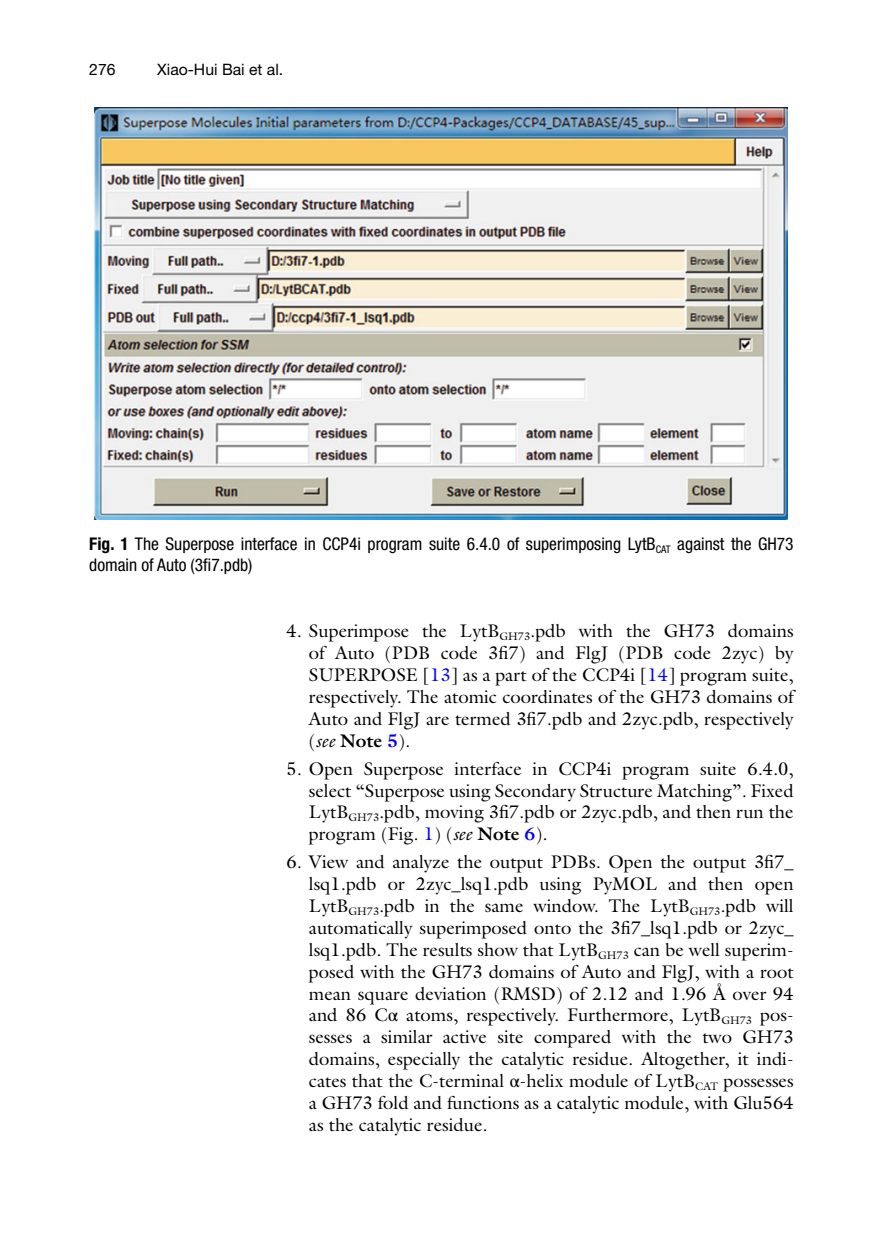
<style>
.page{position:relative;width:883px;height:1260px;background:#fff}
.page>*{position:absolute;margin:0;border:0;box-sizing:border-box;transform-origin:0 0}
.t1{font:18.38px/21.9px "Cjcqst Galliard";color:#000;text-align:justify}
.t2{font:700 18.38px "Whtpvf Galliard";color:#000}
.t3{font:condensed 17.5px/21px "Ffsvcl Helvetica Neue";color:#000}
.t4{font:15.75px "Lskmhq Helvetica Neue";color:#000}
.s1{font-family:"Nlpjnj Helvetica Neue";font-weight:700}
.s2{color:#0000fa}
.s3{font-family:"Cjcqst Galliard";font-weight:400}
.s4{font-family:"Hnxnmm Galliard";font-weight:400;font-style:italic}
.s5{font-family:"Hnxnmm Galliard";font-style:italic}
.s6{font-family:"Whtpvf Galliard";font-weight:700}
.s7{font-family:"Whtpvf Galliard";font-weight:700;color:#0000fa}
.s8{font-family:"Dmylch STIX General"}
</style>
<div class="page">
<img style="left:95px;top:107px;width:693px;height:412px">
<p class="t4" style="left:89px;top:64px;width:28px">276</p>
<p class="t4" style="left:157px;top:64px;width:127px">Xiao-Hui Bai et al.</p>
<p class="t3" style="left:89px;top:535px;width:706px"><span class="s1">Fig. 1</span> The Superpose interface in CCP4i program suite 6.4.0 of superimposing LytB <sub>CAT</sub> against the GH73 domain of Auto (3fi7.pdb)</p>
<p class="t1" style="left:309px;top:622px;width:486px;text-indent:-22px">4. Superimpose the LytB <sub>GH73</sub>.pdb with the GH73 domains of Auto (PDB code 3fi7) and FlgJ (PDB code 2zyc) by SUPERPOSE [ <span class="s2">13</span>] as a part of the CCP4i [ <span class="s2">14</span>] program suite, respectively. The atomic coordinates of the GH73 domains of Auto and FlgJ are termed 3fi7.pdb and 2zyc.pdb, respectively</p>
<p class="t2" style="left:309px;top:733px;width:103px"><span class="s3">(</span> <span class="s4">see</span> Note <span class="s2">5</span><span class="s3">).</span></p>
<p class="t1" style="left:309px;top:759px;width:486px;text-indent:-22px">5. Open Superpose interface in CCP4i program suite 6.4.0, select “Superpose using Secondary Structure Matching”. Fixed LytB <sub>GH73</sub>.pdb, moving 3fi7.pdb or 2zyc.pdb, and then run the program (Fig. <span class="s2">1</span>) ( <span class="s5">see</span> <span class="s6">Note</span> <span class="s7">6</span>).</p>
<p class="t1" style="left:309px;top:853px;width:486px;text-indent:-22px">6. View and analyze the output PDBs. Open the output 3fi7_ lsq1.pdb or 2zyc_lsq1.pdb using PyMOL and then open LytB <sub>GH73</sub>.pdb in the same window. The LytB <sub>GH73</sub>.pdb will automatically superimposed onto the 3fi7_lsq1.pdb or 2zyc_ lsq1.pdb. The results show that LytB <sub>GH73</sub> can be well superim&shy;posed with the GH73 domains of Auto and FlgJ, with a root mean square deviation (RMSD) of 2.12 and 1.96 Å over 94 and 86 C<span class="s8">α</span> atoms, respectively. Furthermore, LytB <sub>GH73</sub> pos&shy;sesses a similar active site compared with the two GH73 domains, especially the catalytic residue. Altogether, it indi&shy;cates that the C-terminal <span class="s8">α</span>-helix module of LytB <sub>CAT</sub> possesses a GH73 fold and functions as a catalytic module, with Glu564 as the catalytic residue.</p>
</div>
